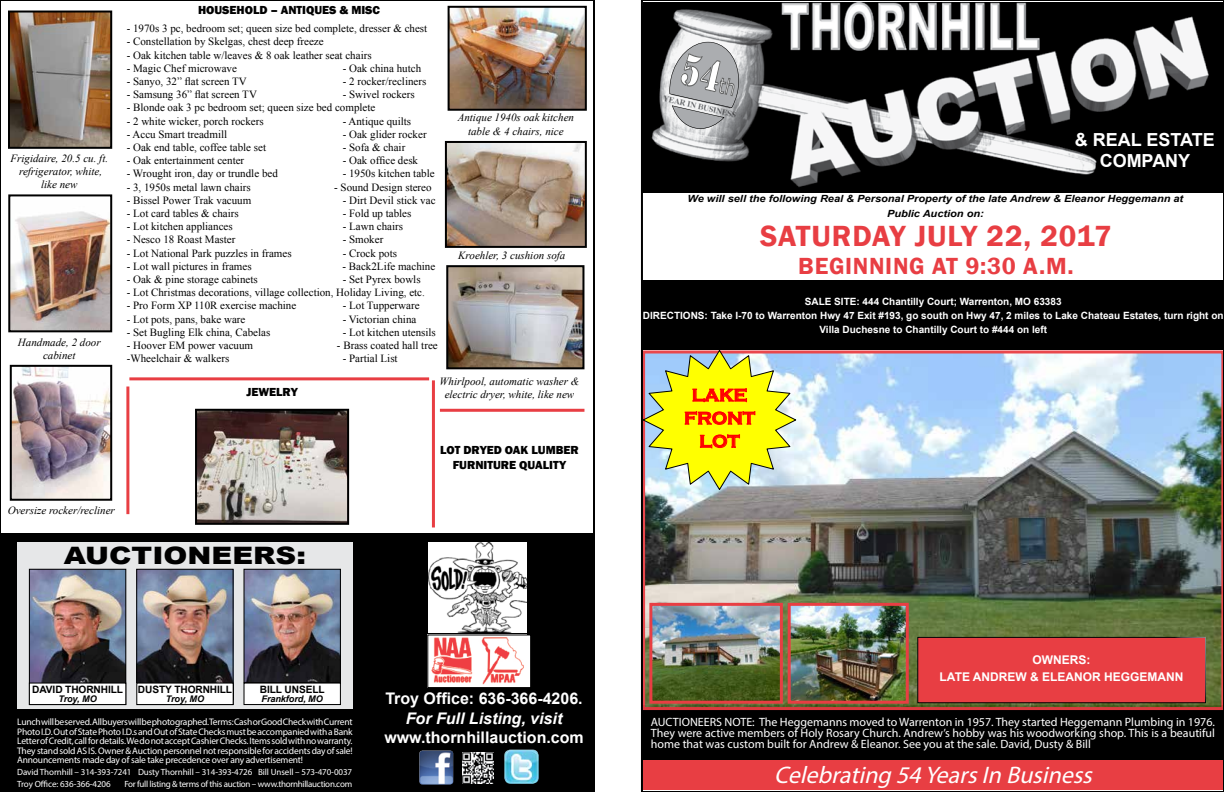
<style>
.page{position:relative;width:1224px;height:792px;background:#fff}
.page>*{position:absolute;margin:0;border:0;box-sizing:border-box;transform-origin:0 0}
.t1{font:46px "Stencil";color:#fff;scale:.77 1}
.t2{font:600 30px "Franklin Gothic";letter-spacing:.025em;color:#e83e43}
.t3{font:italic 24px "Myriad Pro";color:#fff}
.t4{font:600 24px "Franklin Gothic";letter-spacing:.03em;color:#e83e43}
.t5{font:900 24px "Arial";color:#000;scale:1.2 1}
.t6{font:700 18px/21.6px "Arial";color:#fff;text-align:center}
.t7{font:700 18px/23.1px "Copperplate Gothic";color:#f00;text-align:center}
.t8{font:700 16px "Arial";color:#fff}
.t9{font:italic 700 16px "Arial";color:#fff}
.t10{font:12px/11px "Myriad Pro";color:#fff;text-align:justify}
.t11{font:800 12px/14.4px "Franklin Gothic";color:#000;text-align:center}
.t12{font:700 12px/17px "Arial";color:#fff;text-align:center}
.t13{font:11px "Times New Roman";color:#000}
.t14{font:italic 11px/13.2px "Times New Roman";color:#000;text-align:center}
.t15{font:700 10.1px "Arial";letter-spacing:-.01em;color:#000}
.t16{font:700 10px/14px "Arial";color:#fff;text-align:center}
.t17{font:italic 700 9.9px/15px "Arial";color:#000;text-align:center;scale:1.11 1}
.t18{font:9.5px/9.5px "Myriad Pro";letter-spacing:-.02em;color:#fff;text-align:justify}
.t19{font:italic 700 9.1px "Arial";letter-spacing:-.01em;color:#000}
.t20{font:9px/12px "Myriad Pro";letter-spacing:-.01em;color:#fff}
.t21{font:9px "Myriad Pro";letter-spacing:-.03em;color:#fff}
.t22{font:6.5px "Myriad Pro";color:#fff}
.s1{font-family:"Verdana";font-size:21px}
</style>
<div class="page">
<img style="left:0;top:0;width:595px;height:792px">
<img style="left:641px;top:0;width:583px;height:792px">
<p class="t14" style="left:10px;top:151px;width:99px">Frigidaire, 20.5 cu. ft. refrigerator, white, like new</p>
<p class="t14" style="left:18px;top:336px;width:84px">Handmade, 2 door cabinet</p>
<p class="t11" style="left:198px;top:3px;width:184px">HOUSEHOLD – ANTIQUES &amp; MISC</p>
<p class="t13" style="left:127px;top:21px;width:302px">- 1970s 3 pc, bedroom set; queen size bed complete, dresser &amp; chest</p>
<p class="t13" style="left:127px;top:34px;width:199px">- Constellation by Skelgas, chest deep freeze</p>
<p class="t13" style="left:127px;top:47px;width:246px">- Oak kitchen table w/leaves &amp; 8 oak leather seat chairs</p>
<p class="t13" style="left:127px;top:61px;width:112px">- Magic Chef microwave</p>
<p class="t13" style="left:343px;top:61px;width:80px">- Oak china hutch</p>
<p class="t13" style="left:127px;top:74px;width:122px">- Sanyo, 32” flat screen TV</p>
<p class="t13" style="left:343px;top:74px;width:85px">- 2 rocker/recliners</p>
<p class="t13" style="left:127px;top:87px;width:132px">- Samsung 36” flat screen TV</p>
<p class="t13" style="left:343px;top:87px;width:74px">- Swivel rockers</p>
<p class="t13" style="left:127px;top:100px;width:250px">- Blonde oak 3 pc bedroom set; queen size bed complete</p>
<p class="t13" style="left:127px;top:113px;width:139px">- 2 white wicker, porch rockers</p>
<p class="t13" style="left:343px;top:113px;width:70px">- Antique quilts</p>
<p class="t13" style="left:127px;top:127px;width:102px">- Accu Smart treadmill</p>
<p class="t13" style="left:343px;top:127px;width:85px">- Oak glider rocker</p>
<p class="t13" style="left:127px;top:140px;width:141px">- Oak end table, coffee table set</p>
<p class="t13" style="left:343px;top:140px;width:64px">- Sofa &amp; chair</p>
<p class="t13" style="left:127px;top:153px;width:119px">- Oak entertainment center</p>
<p class="t13" style="left:343px;top:153px;width:77px">- Oak office desk</p>
<p class="t13" style="left:127px;top:166px;width:153px">- Wrought iron, day or trundle bed</p>
<p class="t13" style="left:343px;top:166px;width:93px">- 1950s kitchen table</p>
<p class="t13" style="left:127px;top:179px;width:126px">- 3, 1950s metal lawn chairs</p>
<p class="t13" style="left:334px;top:179px;width:99px">- Sound Design stereo</p>
<p class="t13" style="left:127px;top:193px;width:126px">- Bissel Power Trak vacuum</p>
<p class="t13" style="left:343px;top:193px;width:94px">- Dirt Devil stick vac</p>
<p class="t13" style="left:127px;top:206px;width:114px">- Lot card tables &amp; chairs</p>
<p class="t13" style="left:343px;top:206px;width:70px">- Fold up tables</p>
<p class="t13" style="left:127px;top:219px;width:108px">- Lot kitchen appliances</p>
<p class="t13" style="left:343px;top:219px;width:62px">- Lawn chairs</p>
<p class="t13" style="left:127px;top:232px;width:110px">- Nesco 18 Roast Master</p>
<p class="t13" style="left:343px;top:232px;width:42px">- Smoker</p>
<p class="t13" style="left:127px;top:245px;width:166px">- Lot National Park puzzles in frames</p>
<p class="t13" style="left:343px;top:245px;width:56px">- Crock pots</p>
<p class="t13" style="left:127px;top:259px;width:126px">- Lot wall pictures in frames</p>
<p class="t13" style="left:342px;top:259px;width:94px">- Back2Life machine</p>
<p class="t13" style="left:127px;top:272px;width:133px">- Oak &amp; pine storage cabinets</p>
<p class="t13" style="left:343px;top:272px;width:79px">- Set Pyrex bowls</p>
<p class="t13" style="left:127px;top:285px;width:300px">- Lot Christmas decorations, village collection, Holiday Living, etc.</p>
<p class="t13" style="left:127px;top:298px;width:171px">- Pro Form XP 110R exercise machine</p>
<p class="t13" style="left:343px;top:298px;width:78px">- Lot Tupperware</p>
<p class="t13" style="left:127px;top:311px;width:120px">- Lot pots, pans, bake ware</p>
<p class="t13" style="left:343px;top:311px;width:75px">- Victorian china</p>
<p class="t13" style="left:127px;top:325px;width:145px">- Set Bugling Elk china, Cabelas</p>
<p class="t13" style="left:343px;top:325px;width:95px">- Lot kitchen utensils</p>
<p class="t13" style="left:127px;top:338px;width:128px">- Hoover EM power vacuum</p>
<p class="t13" style="left:337px;top:338px;width:102px">- Brass coated hall tree</p>
<p class="t13" style="left:127px;top:351px;width:104px">-Wheelchair &amp; walkers</p>
<p class="t13" style="left:343px;top:351px;width:56px">- Partial List</p>
<p class="t14" style="left:458px;top:111px;width:118px">Antique 1940s oak kitchen table &amp; 4 chairs, nice</p>
<p class="t14" style="left:458px;top:248px;width:109px">Kroehler, 3 cushion sofa</p>
<p class="t11" style="left:246px;top:385px;width:53px">JEWELRY</p>
<p class="t14" style="left:439px;top:374px;width:141px">Whirlpool, automatic washer &amp; electric dryer, white, like new</p>
<p class="t14" style="left:8px;top:503px;width:109px">Oversize rocker/recliner</p>
<p class="t11" style="left:440px;top:443px;width:140px">LOT DRYED OAK LUMBER<br>FURNITURE QUALITY</p>
<h3 class="t5" style="left:64px;top:538px;width:203px">AUCTIONEERS:</h3>
<p class="t15" style="left:32px;top:683px;width:92px">DAVID THORNHILL</p>
<p class="t19" style="left:58px;top:692px;width:40px">Troy, MO</p>
<p class="t15" style="left:138px;top:683px;width:96px">DUSTY THORNHILL</p>
<p class="t19" style="left:166px;top:692px;width:40px">Troy, MO</p>
<p class="t15" style="left:260px;top:683px;width:66px">BILL UNSELL</p>
<p class="t19" style="left:262px;top:692px;width:63px">Frankford, MO</p>
<p class="t18" style="left:17px;top:717px;width:337px">Lunch will be served. All buyers will be photographed. Terms: Cash or Good Check with Current Photo I.D. Out of State Photo I.D.s and Out of State Checks must be accompanied with a Bank Letter of Credit, call for details. We do not accept Cashier Checks. Items sold with no warranty.<br>They stand sold AS IS. Owner &amp; Auction personnel not responsible for accidents day of sale!<br>Announcements made day of sale take precedence over any advertisement!</p>
<p class="t20" style="left:17px;top:766px;width:336px">David Thornhill – 314-393-7241 Dusty Thornhill – 314-393-4726 Bill Unsell – 573-470-0037<br>Troy Office: 636-366-4206</p>
<p class="t21" style="left:124px;top:779px;width:229px">For full listing &amp; terms of this auction – www.thornhillauction.com</p>
<p class="t22" style="left:506px;top:625px;width:4px">®</p>
<h3 class="t8" style="left:385px;top:688px;width:199px">Troy Office: 636-366-4206.</h3>
<h3 class="t9" style="left:406px;top:707px;width:158px">For Full Listing, visit</h3>
<h3 class="t8" style="left:384px;top:727px;width:201px">www.thornhillauction.com</h3>
<h1 class="t1" style="left:687px;top:42px;width:76px;rotate:13deg">54<span class="s1">th</span></h1>
<h3 class="t6" style="left:1075px;top:129px;width:142px">&amp; REAL ESTATE<br>COMPANY</h3>
<p class="t17" style="left:688px;top:192px;width:448px">We will sell the following Real &amp; Personal Property of the late Andrew &amp; Eleanor Heggemann at<br>Public Auction on:</p>
<h2 class="t2" style="left:760px;top:217px;width:353px">SATURDAY JULY 22, 2017</h2>
<h3 class="t4" style="left:798px;top:252px;width:277px">BEGINNING AT 9:30 A.M.</h3>
<p class="t16" style="left:643px;top:295px;width:582px">SALE SITE: 444 Chantilly Court; Warrenton, MO 63383<br>DIRECTIONS: Take I-70 to Warrenton Hwy 47 Exit #193, go south on Hwy 47, 2 miles to Lake Chateau Estates, turn right on<br>Villa Duchesne to Chantilly Court to #444 on left</p>
<h3 class="t7" style="left:684px;top:384px;width:72px">LAKE<br>FRONT<br>LOT</h3>
<p class="t12" style="left:940px;top:651px;width:245px">OWNERS:<br>LATE ANDREW &amp; ELEANOR HEGGEMANN</p>
<p class="t10" style="left:651px;top:716px;width:566px">AUCTIONEERS NOTE: The Heggemanns moved to Warrenton in 1957. They started Heggemann Plumbing in 1976.<br>They were active members of Holy Rosary Church. Andrew’s hobby was his woodworking shop. This is a beautiful home that was custom built for Andrew &amp; Eleanor. See you at the sale. David, Dusty &amp; Bill</p>
<h3 class="t3" style="left:774px;top:760px;width:326px">Celebrating 54YearsIn Business</h3>
</div>
